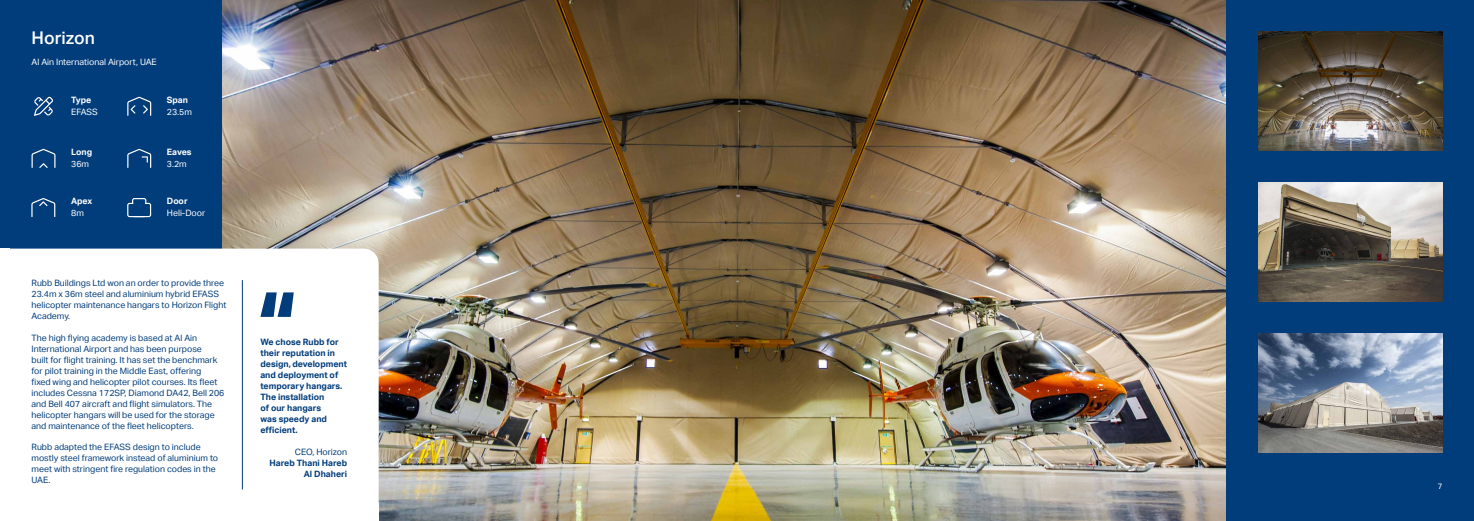
<style>
.page{position:relative;width:1474px;height:521px;background:#fff}
.page>*{position:absolute;margin:0;border:0;box-sizing:border-box;transform-origin:0 0}
.t1{font:700 96.25px "Aktiv Grotesk";color:#013c7b}
.t2{font:500 17.5px "Aktiv Grotesk";color:#fff}
.t3{font:8.75px/10.9px "Aktiv Grotesk";color:#013c7b}
.t4{font:700 8.75px/10.9px "Aktiv Grotesk";color:#013c7b}
.t5{font:8.75px "Aktiv Grotesk";color:#fff}
.t6{font:700 8.75px "Aktiv Grotesk";color:#fff}
.t7{font:7.88px "Aktiv Grotesk";color:#fff}
</style>
<div class="page">
<div style="left:0;top:0;width:223px;height:521px;background:#013c7b"></div>
<svg style="left:34px;top:97px;width:19px;height:19px"></svg>
<svg style="left:127px;top:97px;width:24px;height:19px"></svg>
<svg style="left:32px;top:149px;width:23px;height:19px"></svg>
<svg style="left:127px;top:149px;width:24px;height:19px"></svg>
<svg style="left:31px;top:198px;width:24px;height:19px"></svg>
<svg style="left:127px;top:198px;width:24px;height:19px"></svg>
<img style="left:223px;top:0;width:1003px;height:521px">
<div style="left:1226px;top:0;width:247px;height:521px;background:#013c7b"></div>
<div style="left:10px;top:249px;width:368px;height:272px;background:#fff"></div>
<div style="left:0;top:249px;width:10px;height:272px;background:#fff"></div>
<img style="left:1258px;top:32px;width:184px;height:119px">
<img style="left:1258px;top:333px;width:184px;height:119px">
<img style="left:1258px;top:182px;width:184px;height:120px">
<div style="left:359px;top:504px;width:19px;height:17px;background:#fff"></div>
<hr style="left:242px;top:280px;width:1px;height:209px;background:#013c7b">
<h2 class="t2" style="left:32px;top:28px;width:65px">Horizon</h2>
<p class="t5" style="left:32px;top:57px;width:127px">Al Ain International Airport, UAE</p>
<p class="t6" style="left:71px;top:95px;width:22px">Type</p>
<p class="t5" style="left:71px;top:107px;width:28px">EFASS</p>
<p class="t6" style="left:167px;top:95px;width:23px">Span</p>
<p class="t5" style="left:167px;top:107px;width:27px">23.5m</p>
<p class="t6" style="left:71px;top:147px;width:23px">Long</p>
<p class="t5" style="left:71px;top:159px;width:19px">36m</p>
<p class="t6" style="left:71px;top:196px;width:23px">Apex</p>
<p class="t5" style="left:71px;top:208px;width:14px">8m</p>
<p class="t6" style="left:167px;top:147px;width:26px">Eaves</p>
<p class="t5" style="left:167px;top:159px;width:21px">3.2m</p>
<p class="t6" style="left:167px;top:196px;width:22px">Door</p>
<p class="t5" style="left:167px;top:208px;width:40px">Heli-Door</p>
<p class="t3" style="left:32px;top:278px;width:196px">Rubb Buildings Ltd won an order to provide three 23.4m x 36m steel and aluminium hybrid EFASS helicopter maintenance hangars to Horizon Flight Academy.</p>
<p class="t3" style="left:32px;top:332px;width:194px">The high flying academy is based at Al Ain International Airport and has been purpose<br>built for flight training. It has set the benchmark for pilot training in the Middle East, offering<br>fixed wing and helicopter pilot courses. Its fleet includes Cessna 172SP, Diamond DA42, Bell 206 and Bell 407 aircraft and flight simulators. The helicopter hangars will be used for the storage and maintenance of the fleet helicopters.</p>
<p class="t3" style="left:32px;top:442px;width:188px">Rubb adapted the EFASS design to include mostly steel framework instead of aluminium to meet with stringent fire regulation codes in the UAE.</p>
<h1 class="t1" style="left:256px;top:272px;width:42px">“</h1>
<p class="t4" style="left:260px;top:337px;width:88px">We chose Rubb for their reputation in design, development and deployment of temporary hangars.<br>The installation<br>of our hangars<br>was speedy and efficient.</p>
<p class="t3" style="left:295px;top:446px;width:54px">CEO, Horizon</p>
<p class="t4" style="left:269px;top:457px;width:79px;text-align:right">Hareb Thani Hareb<br>Al Dhaheri</p>
<p class="t7" style="left:1437px;top:482px;width:6px">7</p>
</div>
